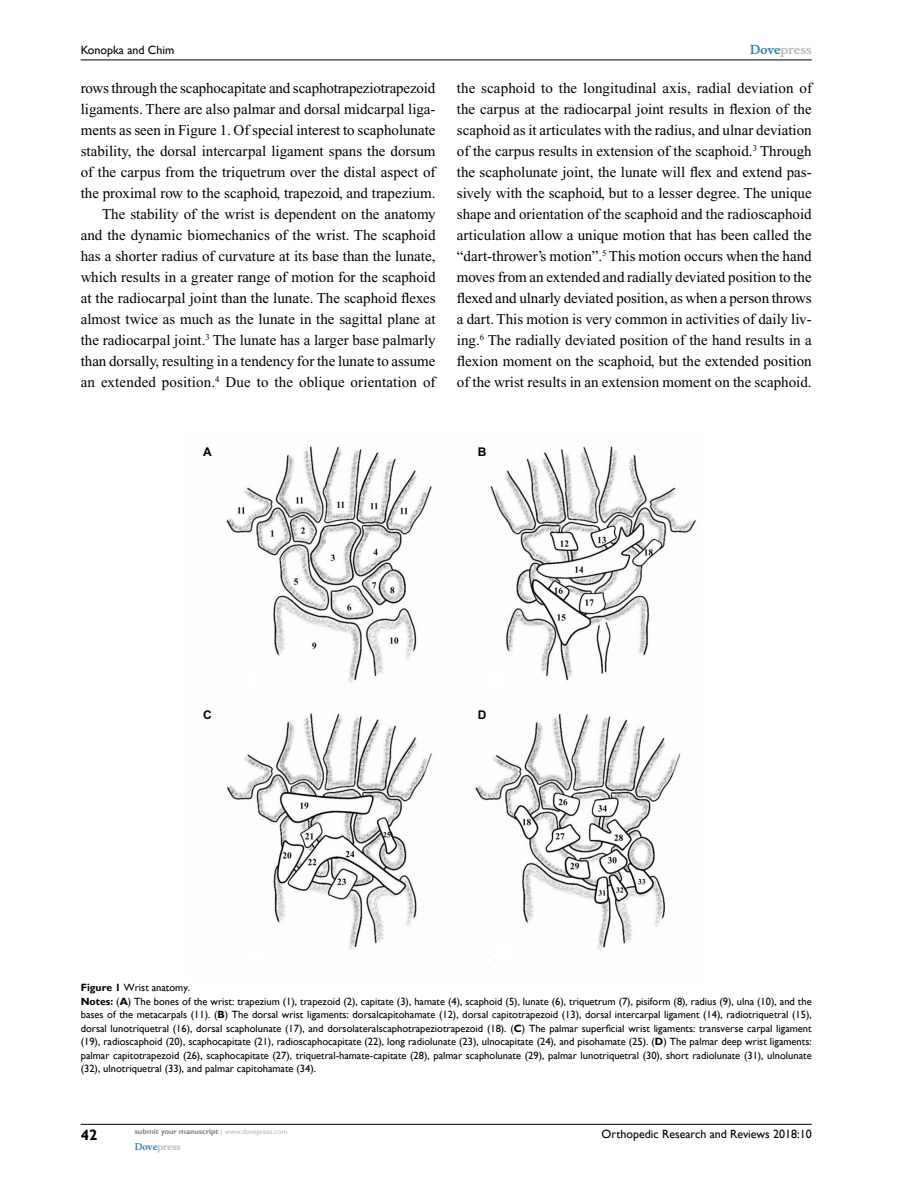
<style>
.page{position:relative;width:918px;height:1188px;background:#fff}
.page>*{position:absolute;margin:0;border:0;box-sizing:border-box;transform-origin:0 0}
.t1{font:15px/21px "Times New Roman";color:#000;text-align:right}
.t2{font:700 15px "Gill Sans";color:#000}
.t3{font:12px "Gill Sans";color:#000}
.t4{font:700 12px "Musee";color:#b8babc}
.t5{font:700 12px "Arial";color:#000}
.t6{font:10.5px/13.5px "Gill Sans";color:#000}
.t7{font:700 9px "Musee";color:#b8babc}
.t8{font:700 7.5px "Gill Sans";color:#808285}
.s1{color:#3785ad}
.s2{font-weight:700}
.s3{font-weight:400;color:#b8babc}
</style>
<div class="page">
<hr style="left:81px;top:1124px;width:731px;height:1px;background:#000">
<hr style="left:81px;top:60px;width:731px;height:1px;background:#000">
<img style="left:226px;top:446px;width:470px;height:515px">
<p class="t4" style="left:750px;top:43px;width:63px"><span class="s1">Dove</span>press</p>
<p class="t3" style="left:81px;top:43px;width:95px">Konopka and Chim</p>
<p class="t1" style="left:81px;top:77px;width:356px">rows through the scaphocapitate and scaphotrapeziotrapezoid ligaments. There are also palmar and dorsal midcarpal liga&shy;ments as seen in Figure 1. Of special interest to scapholunate stability, the dorsal intercarpal ligament spans the dorsum of the carpus from the triquetrum over the distal aspect of the proximal row to the scaphoid, trapezoid, and trapezium.<br>The stability of the wrist is dependent on the anatomy and the dynamic biomechanics of the wrist. The scaphoid has a shorter radius of curvature at its base than the lunate, which results in a greater range of motion for the scaphoid at the radiocarpal joint than the lunate. The scaphoid flexes almost twice as much as the lunate in the sagittal plane at the radiocarpal joint.<sup>3</sup> The lunate has a larger base palmarly than dorsally, resulting in a tendency for the lunate to assume an extended position.<sup>4</sup> Due to the oblique orientation of</p>
<p class="t1" style="left:457px;top:77px;width:357px;text-align:justify">the scaphoid to the longitudinal axis, radial deviation of the carpus at the radiocarpal joint results in flexion of the scaphoid as it articulates with the radius, and ulnar deviation of the carpus results in extension of the scaphoid.<sup>3</sup> Through the scapholunate joint, the lunate will flex and extend pas&shy;sively with the scaphoid, but to a lesser degree. The unique shape and orientation of the scaphoid and the radioscaphoid articulation allow a unique motion that has been called the “dart-thrower’s motion”.<sup>5</sup> This motion occurs when the hand moves from an extended and radially deviated position to the flexed and ulnarly deviated position, as when a person throws a dart. This motion is very common in activities of daily liv&shy;ing.<sup>6</sup> The radially deviated position of the hand results in a flexion moment on the scaphoid, but the extended position of the wrist results in an extension moment on the scaphoid.</p>
<p class="t5" style="left:203px;top:444px;width:10px">A</p>
<p class="t5" style="left:478px;top:444px;width:10px">B</p>
<p class="t5" style="left:203px;top:707px;width:10px">C</p>
<p class="t5" style="left:478px;top:707px;width:10px">D</p>
<p class="t6" style="left:81px;top:981px;width:732px"><span class="s2">Figure 1</span> Wrist anatomy.<br><span class="s2">Notes:</span> (<span class="s2">A</span>) The bones of the wrist: trapezium (1), trapezoid (2), capitate (3), hamate (4), scaphoid (5), lunate (6), triquetrum (7), pisiform (8), radius (9), ulna (10), and the bases of the metacarpals (11). (<span class="s2">B</span>) The dorsal wrist ligaments: dorsalcapitohamate (12), dorsal capitotrapezoid (13), dorsal intercarpal ligament (14), radiotriquetral (15), dorsal lunotriquetral (16), dorsal scapholunate (17), and dorsolateralscaphotrapeziotrapezoid (18). (<span class="s2">C</span>) The palmar superficial wrist ligaments: transverse carpal ligament (19), radioscaphoid (20), scaphocapitate (21), radioscaphocapitate (22), long radiolunate (23), ulnocapitate (24), and pisohamate (25). (<span class="s2">D</span>) The palmar deep wrist ligaments: palmar capitotrapezoid (26), scaphocapitate (27), triquetral-hamate-capitate (28), palmar scapholunate (29), palmar lunotriquetral (30), short radiolunate (31), ulnolunate (32), ulnotriquetral (33), and palmar capitohamate (34).</p>
<p class="t2" style="left:81px;top:1126px;width:18px">42</p>
<p class="t8" style="left:135px;top:1127px;width:154px">submit your manuscript <span class="s3">| www.dovepress.com</span></p>
<p class="t7" style="left:135px;top:1141px;width:48px"><span class="s1">Dove</span>press</p>
<p class="t3" style="left:602px;top:1127px;width:212px">Orthopedic Research and Reviews 2018:10</p>
</div>
